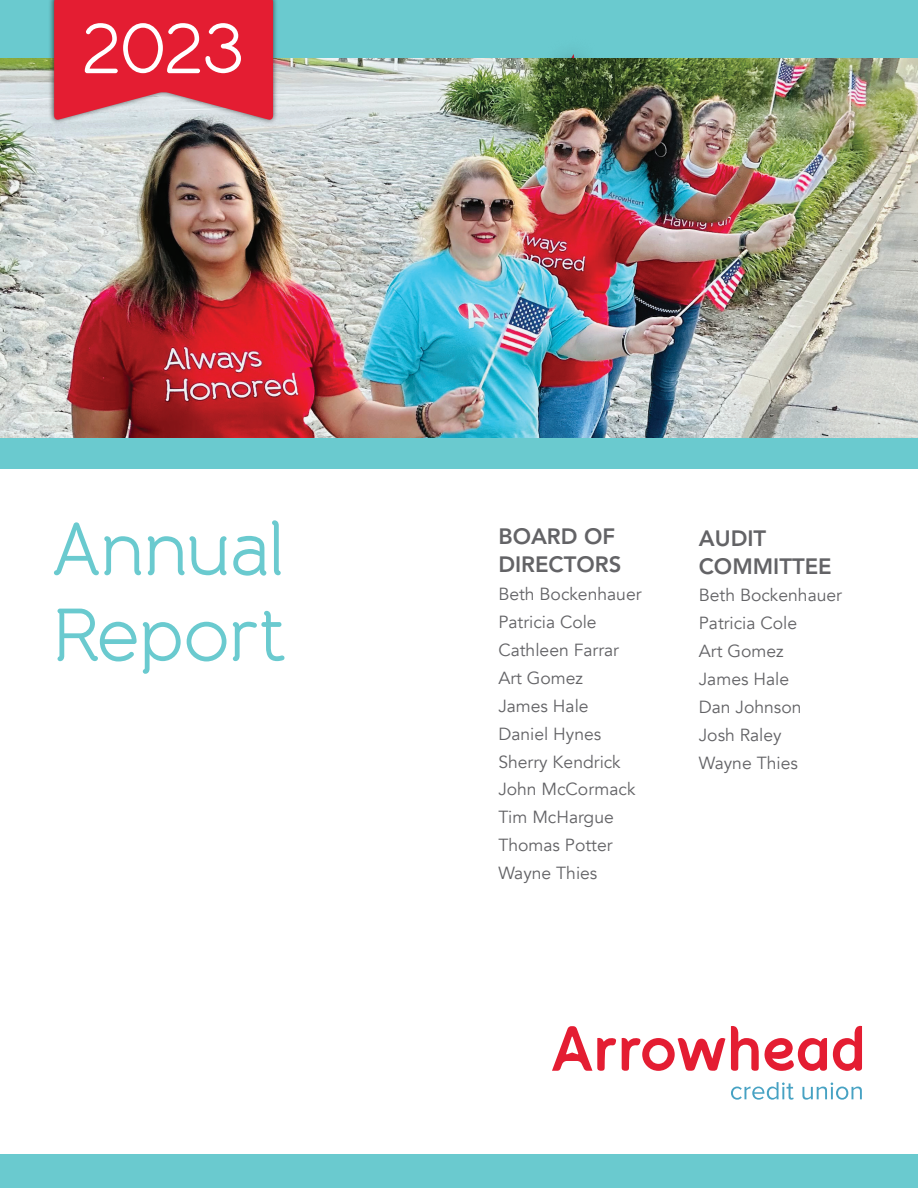
<style>
.page{position:relative;width:918px;height:1188px;background:#fff}
.page>*{position:absolute;margin:0;border:0;box-sizing:border-box;transform-origin:0 0}
.t1{font:75px/85.8px "Banda";letter-spacing:-.035em;color:#6acacf}
.t2{font:71.55px "Banda";color:#fff}
.t3{font:800 22.05px/27.9px "Avenir LT Std";color:#636366}
.t4{font:17.55px/27.9px "Avenir";color:#636366}
</style>
<div class="page">
<div style="left:0;top:0;width:918px;height:74px;background:#6acacf"></div>
<svg style="left:563px;top:54px;width:16px;height:4px"></svg>
<img style="left:0;top:58px;width:918px;height:381px">
<div style="left:49px;top:0;width:230px;height:125px;background:#231f20;opacity:.75"></div>
<svg style="left:54px;top:0;width:219px;height:120px;background:#e13245"></svg>
<svg style="left:552px;top:1026px;width:64px;height:45px"></svg>
<svg style="left:622px;top:1037px;width:103px;height:34px"></svg>
<svg style="left:731px;top:1026px;width:96px;height:45px"></svg>
<svg style="left:833px;top:1026px;width:29px;height:45px"></svg>
<svg style="left:731px;top:1082px;width:63px;height:18px"></svg>
<svg style="left:802px;top:1082px;width:60px;height:18px"></svg>
<div style="left:0;top:1155px;width:918px;height:33px;background:#6acacf"></div>
<div style="left:0;top:439px;width:918px;height:30px;background:#6acacf"></div>
<h2 class="t2" style="left:82px;top:5px;width:164px">2023</h2>
<h1 class="t1" style="left:50px;top:506px;width:238px">Annual<br>Report</h1>
<p class="t3" style="left:498px;top:523px;width:125px">BOARD OF<br>DIRECTORS</p>
<p class="t4" style="left:498px;top:581px;width:145px">Beth Bockenhauer<br>Patricia Cole<br>Cathleen Farrar<br>Art Gomez<br>James Hale<br>Daniel Hynes<br>Sherry Kendrick<br>John McCormack<br>Tim McHargue<br>Thomas Potter<br>Wayne Thies</p>
<p class="t3" style="left:699px;top:524px;width:134px">AUDIT<br>COMMITTEE</p>
<p class="t4" style="left:699px;top:582px;width:145px">Beth Bockenhauer<br>Patricia Cole<br>Art Gomez<br>James Hale<br>Dan Johnson<br>Josh Raley<br>Wayne Thies</p>
</div>
